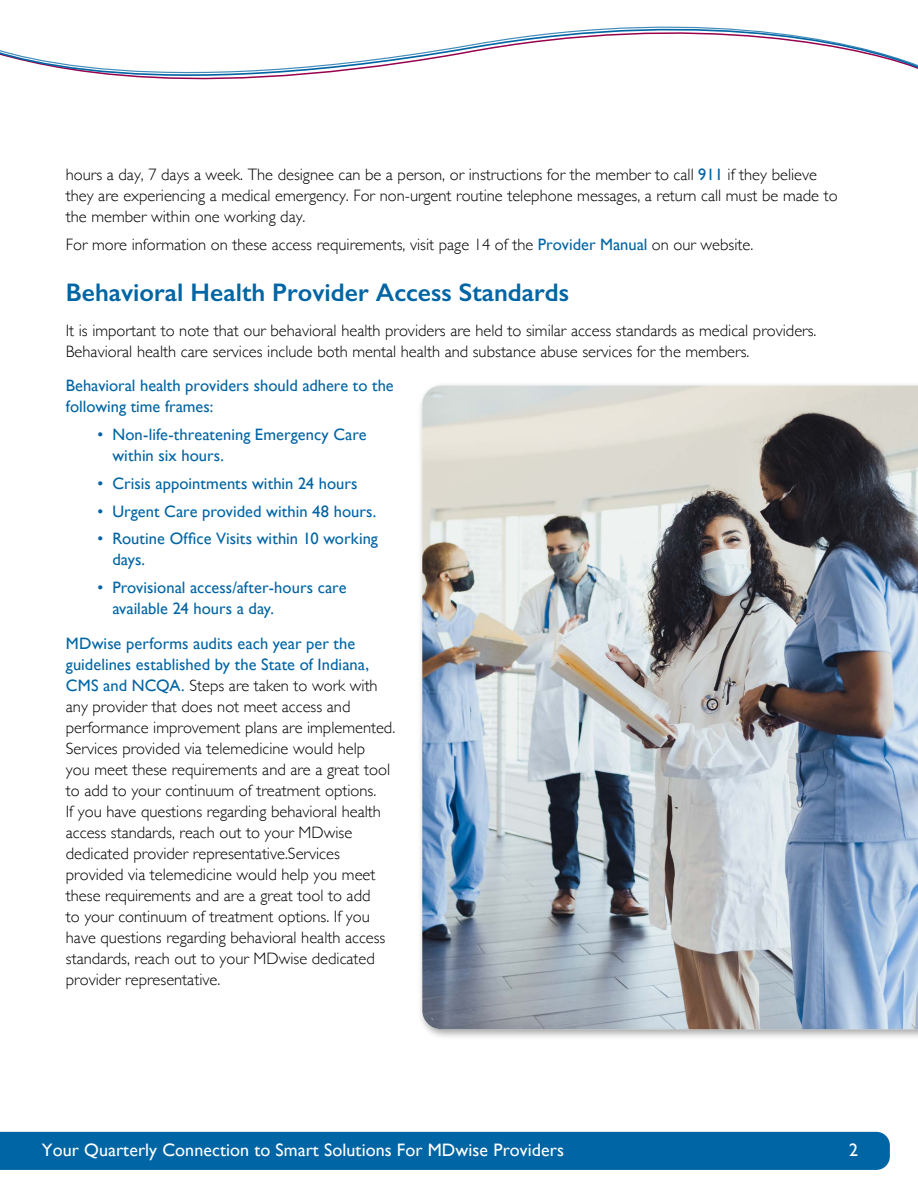
<style>
.page{position:relative;width:918px;height:1188px;background:#fff}
.page>*{position:absolute;margin:0;border:0;box-sizing:border-box;transform-origin:0 0}
.t1{font:600 25.5px "Gill Sans";color:#0065a4}
.t2{font:18px "Gill Sans";letter-spacing:.005em;color:#fff}
.t3{font:300 16.5px/21px "Gill Sans";color:#000}
.t4{font:16.5px/21px "Gill Sans";color:#0065a4}
.s1{font-weight:400;color:#0065a4}
</style>
<div class="page">
<svg style="left:0;top:26px;width:918px;height:54px"></svg>
<div style="left:418px;top:381px;width:500px;height:659px;background:#000;opacity:.35"></div>
<img style="left:422px;top:386px;width:496px;height:643px">
<div style="left:0;top:1132px;width:890px;height:38px;background:#0065a4"></div>
<p class="t3" style="left:66px;top:163px;width:773px">hours a day, 7 days a week. The designee can be a person, or instructions for the member to call <span class="s1">911</span> if they believe they are experiencing a medical emergency. For non-urgent routine telephone messages, a return call must be made to the member within one working day.</p>
<p class="t3" style="left:66px;top:233px;width:689px">For more information on these access requirements, visit page 14 of the <span class="s1">Provider Manual</span> on our website.</p>
<h2 class="t1" style="left:66px;top:277px;width:505px">Behavioral Health Provider Access Standards</h2>
<p class="t3" style="left:66px;top:319px;width:752px">It is important to note that our behavioral health providers are held to similar access standards as medical providers.<br>Behavioral health care services include both mental health and substance abuse services for the members.</p>
<p class="t4" style="left:66px;top:375px;width:329px">Behavioral health providers should adhere to the following time frames:</p>
<p class="t4" style="left:112px;top:424px;width:256px;text-indent:-15px">• Non-life-threatening Emergency Care within six hours.</p>
<p class="t4" style="left:97px;top:473px;width:262px">• Crisis appointments within 24 hours</p>
<p class="t4" style="left:97px;top:501px;width:281px">• Urgent Care provided within 48 hours.</p>
<p class="t4" style="left:112px;top:528px;width:267px;text-indent:-15px">• Routine Office Visits within 10 working days.</p>
<p class="t4" style="left:112px;top:577px;width:236px;text-indent:-15px">• Provisional access/after-hours care available 24 hours a day.</p>
<p class="t3" style="left:66px;top:632px;width:331px"><span class="s1">MDwise performs audits each year per the guidelines established by the State of Indiana, CMS and NCQA.</span> Steps are taken to work with any provider that does not meet access and performance improvement plans are implemented.<br>Services provided via telemedicine would help<br>you meet these requirements and are a great tool to add to your continuum of treatment options.<br>If you have questions regarding behavioral health access standards, reach out to your MDwise dedicated provider representative.Services provided via telemedicine would help you meet these requirements and are a great tool to add<br>to your continuum of treatment options. If you have questions regarding behavioral health access standards, reach out to your MDwise dedicated provider representative.</p>
<p class="t2" style="left:42px;top:1139px;width:524px">Your Quarterly Connection to Smart Solutions For MDwise Providers</p>
<p class="t2" style="left:849px;top:1139px;width:10px">2</p>
</div>
